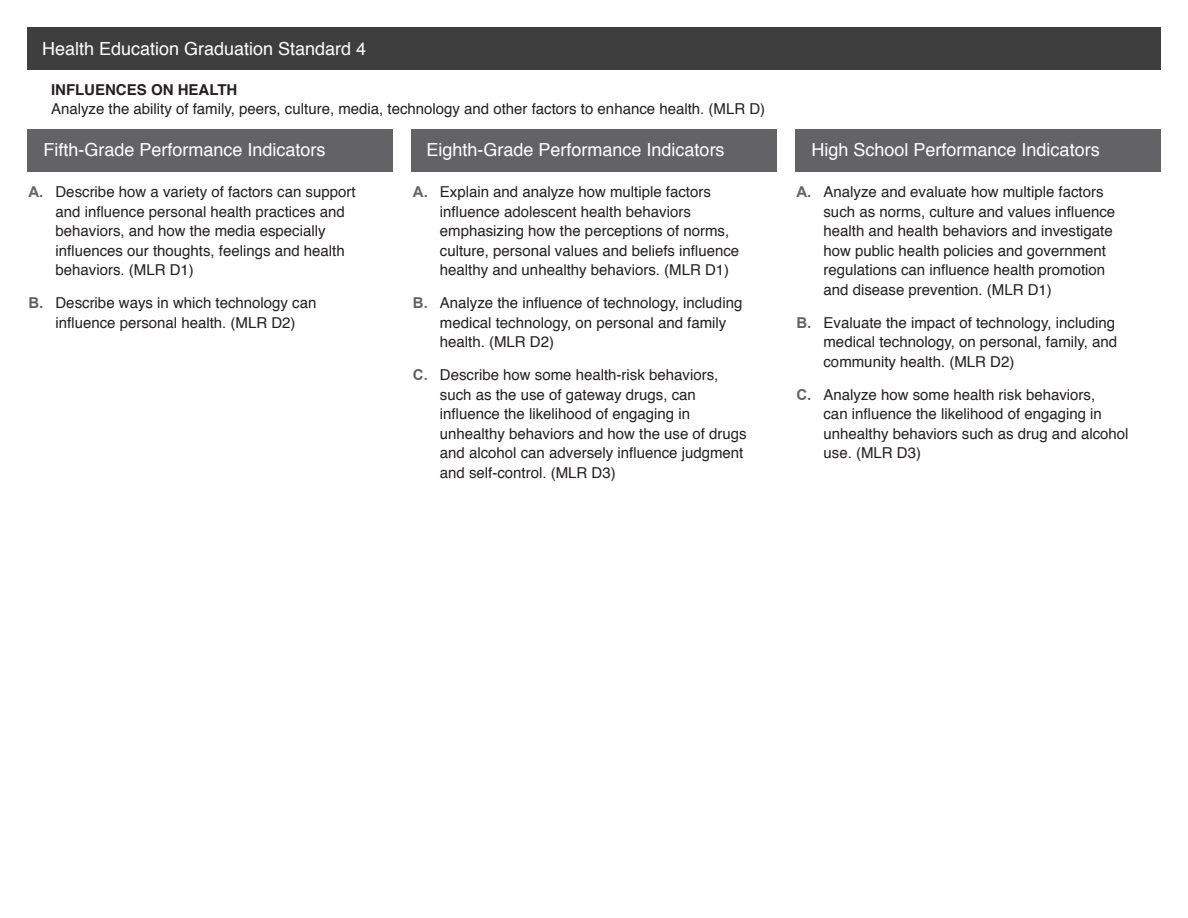
<style>
.page{position:relative;width:1188px;height:918px;background:#fff}
.page>*{position:absolute;margin:0;border:0;box-sizing:border-box;transform-origin:0 0}
.t1{font:18px "Helvetica";color:#fff}
.t2{font:15px/19.5px "Helvetica";color:#231f20}
.t3{font:700 15px "Helvetica";color:#231f20}
.s1{font-family:"Arial";font-weight:700;color:#636366}
</style>
<div class="page">
<div style="left:27px;top:27px;width:1134px;height:43px;background:#3e3e3f"></div>
<div style="left:27px;top:129px;width:365px;height:43px;background:#636366"></div>
<div style="left:411px;top:129px;width:366px;height:43px;background:#636366"></div>
<div style="left:796px;top:129px;width:365px;height:43px;background:#636366"></div>
<p class="t1" style="left:42px;top:35px;width:326px">Health Education Graduation Standard 4</p>
<p class="t3" style="left:51px;top:77px;width:188px">INFLUENCES ON HEALTH</p>
<p class="t2" style="left:51px;top:100px;width:716px">Analyze the ability of family, peers, culture, media, technology and other factors to enhance health. (MLR D)</p>
<p class="t1" style="left:44px;top:136px;width:284px">Fifth-Grade Performance Indicators</p>
<p class="t1" style="left:427px;top:136px;width:300px">Eighth-Grade Performance Indicators</p>
<p class="t1" style="left:812px;top:136px;width:290px">High School Performance Indicators</p>
<p class="t2" style="left:56px;top:183px;width:302px;text-indent:-27px"><span class="s1">A.</span> Describe how a variety of factors can support and influence personal health practices and behaviors, and how the media especially influences our thoughts, feelings and health behaviors. (MLR D1)</p>
<p class="t2" style="left:28px;top:294px;width:289px;text-align:center"><span class="s1">B.</span> Describe ways in which technology can influence personal health. (MLR D2)</p>
<p class="t2" style="left:440px;top:183px;width:301px;text-indent:-27px"><span class="s1">A.</span> Explain and analyze how multiple factors influence adolescent health behaviors emphasizing how the perceptions of norms, culture, personal values and beliefs influence healthy and unhealthy behaviors. (MLR D1)</p>
<p class="t2" style="left:440px;top:294px;width:304px;text-indent:-27px"><span class="s1">B.</span> Analyze the influence of technology, including medical technology, on personal and family health. (MLR D2)</p>
<p class="t2" style="left:440px;top:366px;width:308px;text-indent:-27px"><span class="s1">C.</span> Describe how some health-risk behaviors, such as the use of gateway drugs, can influence the likelihood of engaging in unhealthy behaviors and how the use of drugs and alcohol can adversely influence judgment and self-control. (MLR D3)</p>
<p class="t2" style="left:823px;top:183px;width:293px;text-indent:-27px"><span class="s1">A.</span> Analyze and evaluate how multiple factors such as norms, culture and values influence health and health behaviors and investigate how public health policies and government regulations can influence health promotion and disease prevention. (MLR D1)</p>
<p class="t2" style="left:823px;top:313px;width:295px;text-indent:-27px"><span class="s1">B.</span> Evaluate the impact of technology, including medical technology, on personal, family, and community health. (MLR D2)</p>
<p class="t2" style="left:823px;top:385px;width:307px;text-indent:-27px"><span class="s1">C.</span> Analyze how some health risk behaviors,<br>can influence the likelihood of engaging in unhealthy behaviors such as drug and alcohol use. (MLR D3)</p>
</div>
